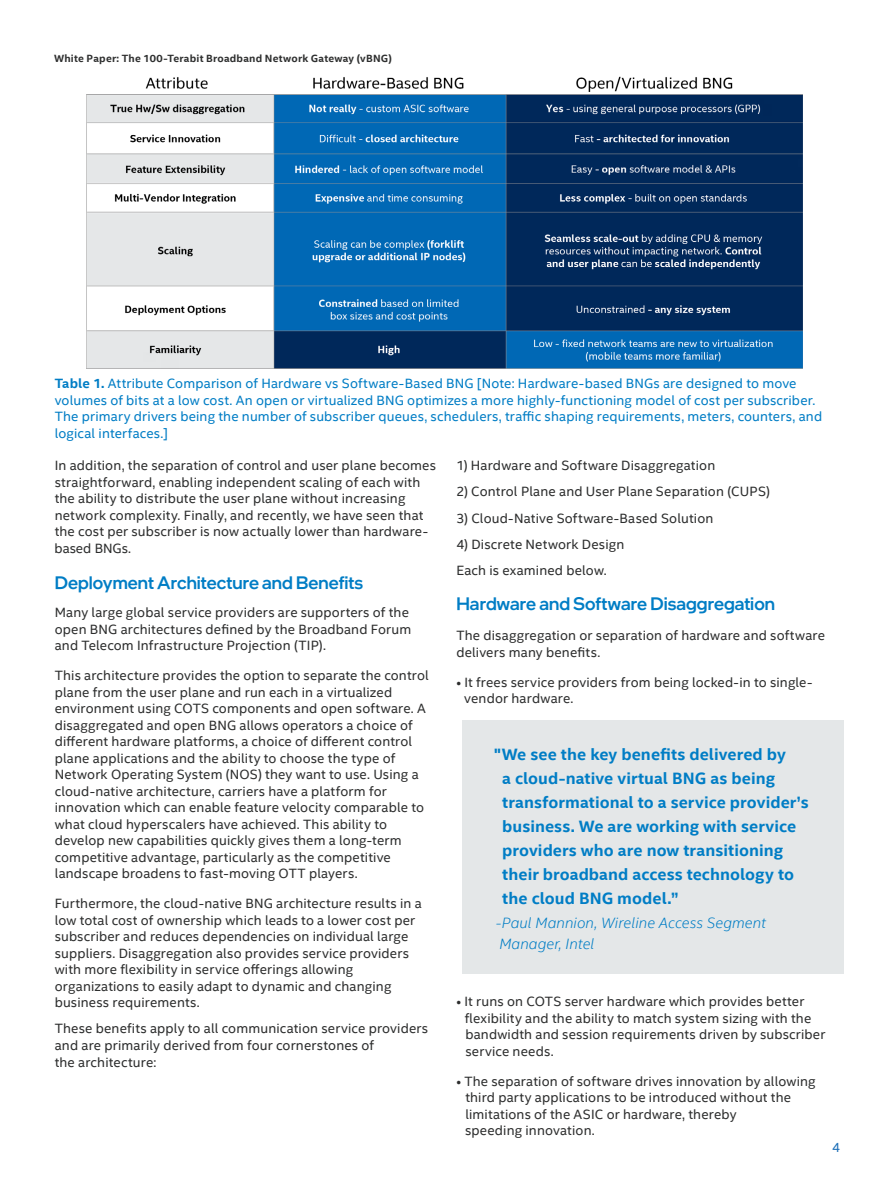
<style>
.page{position:relative;width:891px;height:1188px;background:#fff}
.page>*{position:absolute;margin:0;border:0;box-sizing:border-box;transform-origin:0 0}
.t1{font:500 18px "Intel One Display";color:#007dc5}
.t2{font:700 16.5px/24px "Intel Clear";letter-spacing:.005em;color:#007dc5}
.t3{font:italic 300 15px/21px "Intel Clear";letter-spacing:.005em;color:#007dc5}
.t4{font:13.5px/16.5px "Intel Clear";letter-spacing:.01em;color:#2d2e2e}
.t5{font:13.5px/16.5px "Intel Clear";letter-spacing:.015em;color:#007dc5}
.t6{font:13.5px/17.2px "Intel Clear";letter-spacing:.015em;color:#2c2d2d}
.t7{font:13.5px "Intel Clear";color:#1f70b8}
.t8{font:700 10.5px "Intel Clear";letter-spacing:.025em;color:#2e2f2f}
.s1{font-weight:700}
</style>
<div class="page">
<img style="left:86px;top:76px;width:717px;height:292px">
<div style="left:463px;top:720px;width:381px;height:254px;background:#e4e7e8"></div>
<p class="t8" style="left:54px;top:52px;width:339px">White Paper: The 100-Terabit Broadband Network Gateway (vBNG)</p>
<p class="t5" style="left:55px;top:376px;width:769px"><span class="s1">Table 1.</span> Attribute Comparison of Hardware vs Software-Based BNG [Note: Hardware-based BNGs are designed to move volumes of bits at a low cost. An open or virtualized BNG optimizes a more highly-functioning model of cost per subscriber.<br>The primary drivers being the number of subscriber queues, schedulers, traffic shaping requirements, meters, counters, and logical interfaces.]</p>
<p class="t4" style="left:55px;top:458px;width:383px">In addition, the separation of control and user plane becomes straightforward, enabling independent scaling of each with the ability to distribute the user plane without increasing network complexity. Finally, and recently, we have seen that the cost per subscriber is now actually lower than hardware-</p>
<h1 class="t1" style="left:55px;top:571px;width:310px">Deployment Architecture and Benefits</h1>
<p class="t4" style="left:55px;top:605px;width:358px">Many large global service providers are supporters of the open BNG architectures defined by the Broadband Forum and Telecom Infrastructure Projection (TIP).</p>
<p class="t4" style="left:55px;top:668px;width:376px">This architecture provides the option to separate the control plane from the user plane and run each in a virtualized environment using COTS components and open software. A disaggregated and open BNG allows operators a choice of different hardware platforms, a choice of different control plane applications and the ability to choose the type of Network Operating System (NOS) they want to use. Using a cloud-native architecture, carriers have a platform for innovation which can enable feature velocity comparable to what cloud hyperscalers have achieved. This ability to develop new capabilities quickly gives them a long-term competitive advantage, particularly as the competitive landscape broadens to fast-moving OTT players.</p>
<p class="t4" style="left:55px;top:896px;width:368px">Furthermore, the cloud-native BNG architecture results in a low total cost of ownership which leads to a lower cost per subscriber and reduces dependencies on individual large suppliers. Disaggregation also provides service providers with more flexibility in service offerings allowing organizations to easily adapt to dynamic and changing business requirements.</p>
<p class="t6" style="left:55px;top:1020px;width:375px">These benefits apply to all communication service providers and are primarily derived from four cornerstones of<br>the architecture:</p>
<p class="t4" style="left:55px;top:540px;width:78px">based BNGs.</p>
<p class="t6" style="left:456px;top:457px;width:260px">1) Hardware and Software Disaggregation</p>
<p class="t6" style="left:456px;top:483px;width:315px">2) Control Plane and User Plane Separation (CUPS)</p>
<p class="t6" style="left:456px;top:509px;width:259px">3) Cloud-Native Software-Based Solution</p>
<p class="t6" style="left:456px;top:531px;width:169px;line-height:26.1px">4) Discrete Network Design<br>Each is examined below.</p>
<h1 class="t1" style="left:456px;top:592px;width:320px">Hardware and Software Disaggregation</h1>
<p class="t4" style="left:456px;top:627px;width:370px">The disaggregation or separation of hardware and software delivers many benefits.</p>
<p class="t4" style="left:464px;top:674px;width:350px;text-indent:-8px">• It frees service providers from being locked-in to single&shy;vendor hardware.</p>
<p class="t2" style="left:502px;top:742px;width:308px;text-indent:-8px">"We see the key benefits delivered by<br>a cloud-native virtual BNG as being transformational to a service provider’s business. We are working with service providers who are now transitioning their broadband access technology to the cloud BNG model.”</p>
<p class="t3" style="left:496px;top:913px;width:272px">-Paul Mannion, Wireline Access Segment<br>Manager, Intel</p>
<p class="t4" style="left:465px;top:993px;width:362px;text-indent:-9px">• It runs on COTS server hardware which provides better flexibility and the ability to match system sizing with the bandwidth and session requirements driven by subscriber service needs.</p>
<p class="t4" style="left:465px;top:1073px;width:352px;text-indent:-9px">• The separation of software drives innovation by allowing third party applications to be introduced without the limitations of the ASIC or hardware, thereby<br>speeding innovation.</p>
<p class="t7" style="left:832px;top:1139px;width:10px">4</p>
</div>
